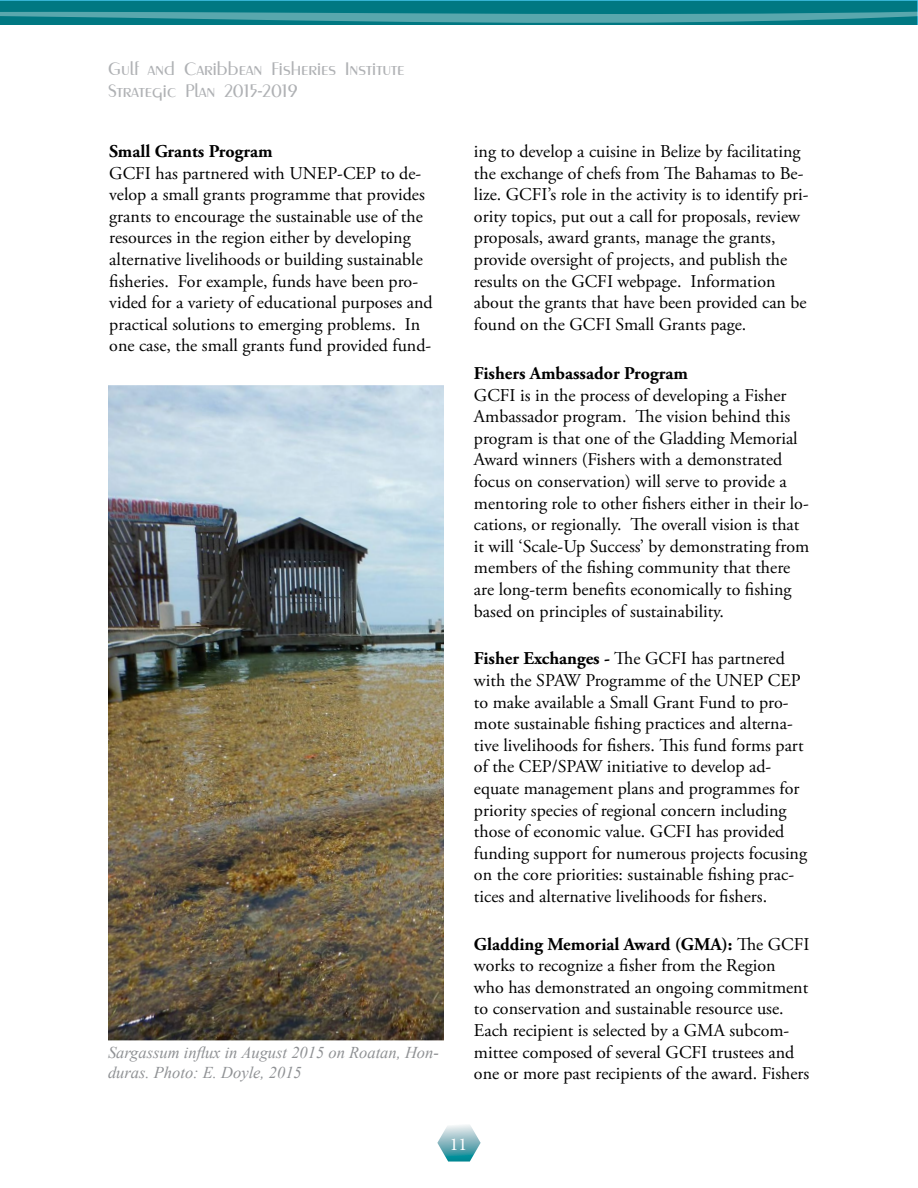
<style>
.page{position:relative;width:918px;height:1188px;background:#fff}
.page>*{position:absolute;margin:0;border:0;box-sizing:border-box;transform-origin:0 0}
.t1{font:18px/21.6px "Adobe Garamond Pro";color:#000}
.t2{font:18px/21.6px "Metro";color:#afb1b4}
.t3{font:700 18px "Adobe Garamond Pro";color:#000}
.t4{font:18px "Minion Pro";color:#fff}
.t5{font:italic 16.5px/19.8px "Times New Roman";color:#8f9194}
.s1{font-weight:700}
</style>
<div class="page">
<svg style="left:437px;top:1125px;width:44px;height:37px"></svg>
<svg style="left:0;top:0;width:918px;height:25px;background:#1c8891"></svg>
<img style="left:108px;top:385px;width:336px;height:655px">
<p class="t2" style="left:108px;top:58px;width:298px">Gulf and Caribbean Fisheries Institute<br>Strategic Plan 2015-2019</p>
<p class="t3" style="left:109px;top:141px;width:165px">Small Grants Program</p>
<p class="t1" style="left:109px;top:163px;width:325px">GCFI has partnered with UNEP-CEP to de&shy;velop a small grants programme that provides grants to encourage the sustainable use of the resources in the region either by developing alternative livelihoods or building sustainable fisheries. For example, funds have been pro&shy;vided for a variety of educational purposes and practical solutions to emerging problems. In one case, the small grants fund provided fund-</p>
<p class="t5" style="left:108px;top:1043px;width:332px">Sargassum influx in August 2015 on Roatan, Hon&shy;duras. Photo: E. Doyle, 2015</p>
<p class="t1" style="left:474px;top:141px;width:336px">ing to develop a cuisine in Belize by facilitating the exchange of chefs from The Bahamas to Be&shy;lize. GCFI’s role in the activity is to identify pri&shy;ority topics, put out a call for proposals, review proposals, award grants, manage the grants, provide oversight of projects, and publish the results on the GCFI webpage. Information about the grants that have been provided can be found on the GCFI Small Grants page.</p>
<p class="t3" style="left:474px;top:363px;width:215px">Fishers Ambassador Program</p>
<p class="t1" style="left:474px;top:385px;width:337px">GCFI is in the process of developing a Fisher Ambassador program. The vision behind this program is that one of the Gladding Memorial Award winners (Fishers with a demonstrated focus on conservation) will serve to provide a mentoring role to other fishers either in their lo&shy;cations, or regionally. The overall vision is that it will ‘Scale-Up Success’ by demonstrating from members of the fishing community that there are long-term benefits economically to fishing based on principles of sustainability.</p>
<p class="t1" style="left:474px;top:648px;width:335px"><span class="s1">Fisher Exchanges -</span> The GCFI has partnered with the SPAW Programme of the UNEP CEP to make available a Small Grant Fund to pro&shy;mote sustainable fishing practices and alterna&shy;tive livelihoods for fishers. This fund forms part of the CEP/SPAW initiative to develop ad&shy;equate management plans and programmes for priority species of regional concern including those of economic value. GCFI has provided funding support for numerous projects focusing on the core priorities: sustainable fishing prac&shy;tices and alternative livelihoods for fishers.</p>
<p class="t1" style="left:474px;top:934px;width:337px"><span class="s1">Gladding Memorial Award (GMA):</span> The GCFI works to recognize a fisher from the Region who has demonstrated an ongoing commitment to conservation and sustainable resource use.<br>Each recipient is selected by a GMA subcom&shy;mittee composed of several GCFI trustees and one or more past recipients of the award. Fishers</p>
<p class="t4" style="left:450px;top:1132px;width:19px">11</p>
</div>
